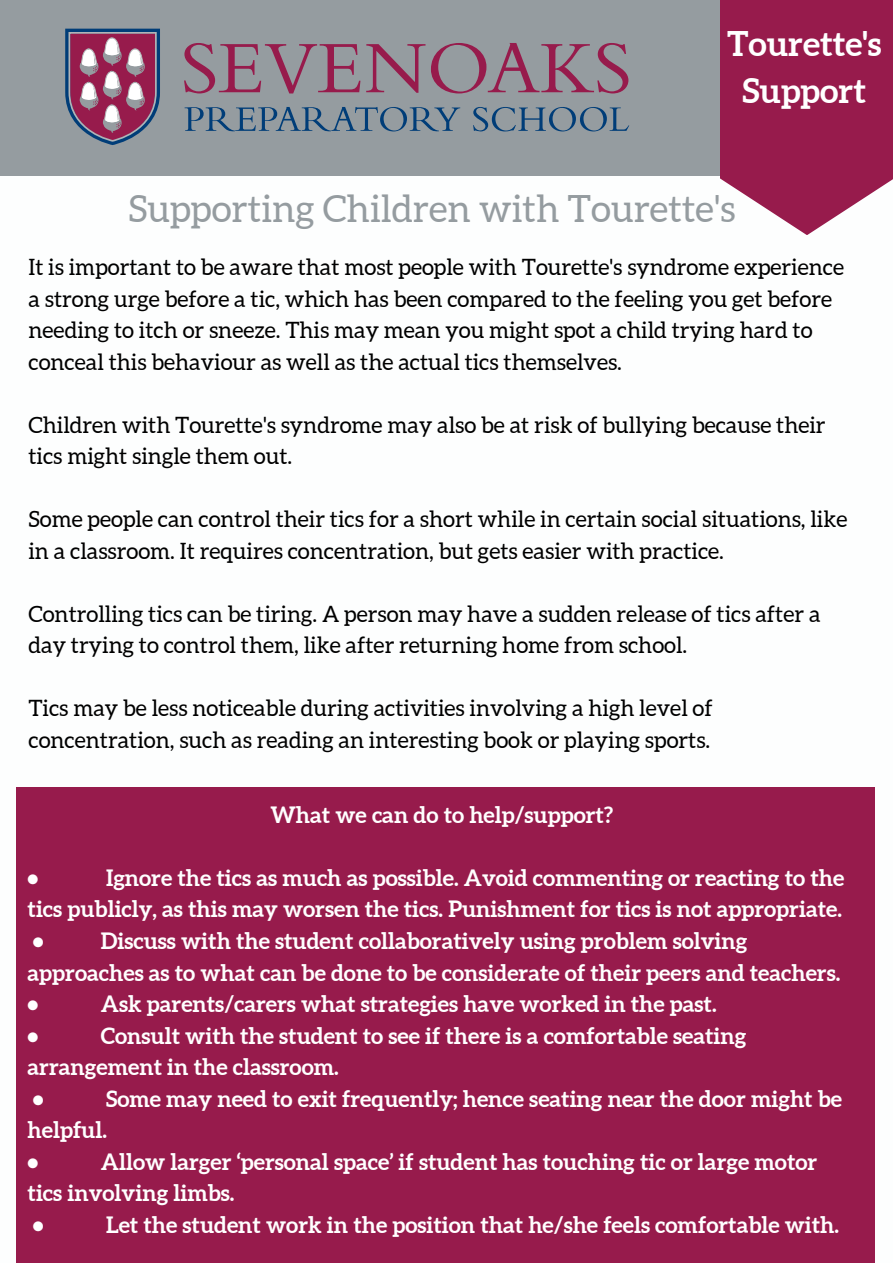
<style>
.page{position:relative;width:893px;height:1263px;background:#fff}
.page>*{position:absolute;margin:0;border:0;box-sizing:border-box;transform-origin:0 0}
.t1{font:37.5px "Aleo";color:#959ca0}
.t2{font:700 34.05px "Aleo";color:#fff}
.t3{font:22.5px/31.5px "Aleo";color:#000}
.t4{font:700 22.5px/31.5px "Aleo";color:#fff}
</style>
<div class="page">
<div style="left:0;top:0;width:893px;height:175px;background:#959ca0"></div>
<svg style="left:65px;top:29px;width:95px;height:114px"></svg>
<svg style="left:184px;top:43px;width:176px;height:50px"></svg>
<svg style="left:366px;top:44px;width:59px;height:49px"></svg>
<svg style="left:431px;top:43px;width:197px;height:50px"></svg>
<svg style="left:185px;top:107px;width:275px;height:25px"></svg>
<svg style="left:473px;top:107px;width:156px;height:24px"></svg>
<div style="left:720px;top:0;width:173px;height:144px;background:#971b4c"></div>
<svg style="left:720px;top:144px;width:173px;height:91px"></svg>
<div style="left:17px;top:787px;width:858px;height:476px;background:#971b4c"></div>
<p class="t2" style="left:727px;top:24px;width:156px">Tourette's</p>
<p class="t2" style="left:742px;top:71px;width:125px">Support</p>
<p class="t1" style="left:128px;top:187px;width:608px">Supporting Children with Tourette's</p>
<p class="t3" style="left:29px;top:251px;width:817px">It is important to be aware that most people with Tourette's syndrome experience a strong urge before a tic, which has been compared to the feeling you get before needing to itch or sneeze. This may mean you might spot a child trying hard to conceal this behaviour as well as the actual tics themselves.</p>
<p class="t3" style="left:29px;top:409px;width:798px">Children with Tourette's syndrome may also be at risk of bullying because their tics might single them out.</p>
<p class="t3" style="left:29px;top:503px;width:820px">Some people can control their tics for a short while in certain social situations, like in a classroom. It requires concentration, but gets easier with practice.</p>
<p class="t3" style="left:29px;top:598px;width:793px">Controlling tics can be tiring. A person may have a sudden release of tics after a day trying to control them, like after returning home from school.</p>
<p class="t3" style="left:29px;top:693px;width:686px">Tics may be less noticeable during activities involving a high level of concentration, such as reading an interesting book or playing sports.</p>
<p class="t4" style="left:270px;top:799px;width:344px">What we can do to help/support?</p>
<p class="t4" style="left:28px;top:862px;width:818px;text-align:right">Ignore the tics as much as possible. Avoid commenting or reacting to the<br>tics publicly, as this may worsen the tics. Punishment for tics is not appropriate.</p>
<p class="t4" style="left:33px;top:925px;width:12px">•</p>
<p class="t4" style="left:28px;top:862px;width:12px">•</p>
<p class="t4" style="left:28px;top:925px;width:814px;text-indent:73px">Discuss with the student collaboratively using problem solving approaches as to what can be done to be considerate of their peers and teachers.</p>
<p class="t4" style="left:28px;top:988px;width:12px">•</p>
<p class="t4" style="left:101px;top:988px;width:617px">Ask parents/carers what strategies have worked in the past.</p>
<p class="t4" style="left:28px;top:1019px;width:12px">•</p>
<p class="t4" style="left:28px;top:1019px;width:720px;text-indent:73px">Consult with the student to see if there is a comfortable seating arrangement in the classroom.</p>
<p class="t4" style="left:33px;top:1082px;width:12px">•</p>
<p class="t4" style="left:28px;top:1082px;width:816px;text-indent:78px">Some may need to exit frequently; hence seating near the door might be helpful.</p>
<p class="t4" style="left:28px;top:1145px;width:12px">•</p>
<p class="t4" style="left:28px;top:1145px;width:791px;text-indent:73px">Allow larger ‘personal space’ if student has touching tic or large motor tics involving limbs.</p>
<p class="t4" style="left:33px;top:1208px;width:12px">•</p>
<p class="t4" style="left:106px;top:1208px;width:734px">Let the student work in the position that he/she feels comfortable with.</p>
</div>
